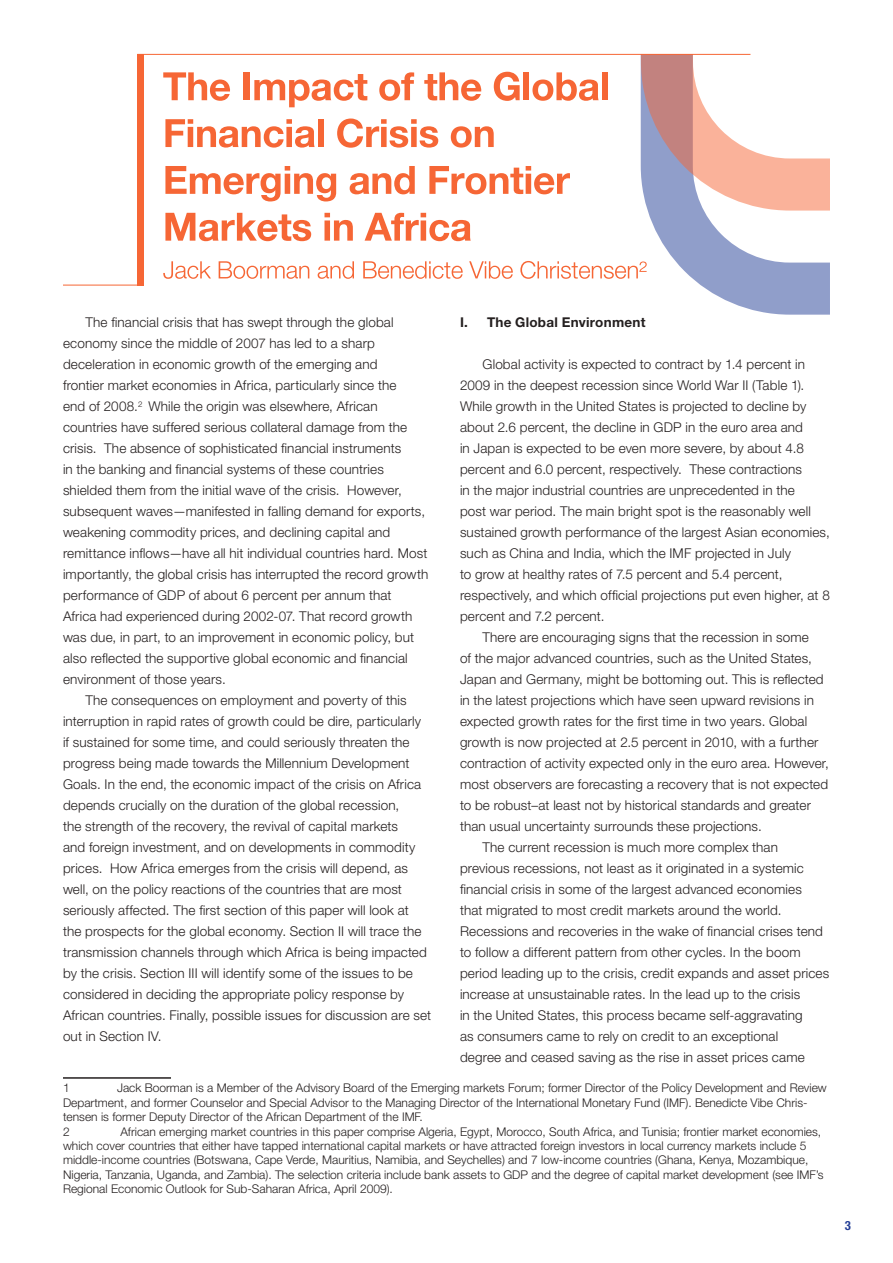
<style>
.page{position:relative;width:893px;height:1263px;background:#fff}
.page>*{position:absolute;margin:0;border:0;box-sizing:border-box;transform-origin:0 0}
.t1{font:300 13.5px "Helvetica Neue LT Std";letter-spacing:.01em;color:#241f1f}
.t2{font:700 13.5px "Helvetica Neue LT Std";letter-spacing:.02em;color:#241f1f}
.t3{font:700 condensed 12.75px "Helvetica Neue LT Std";color:#223d96}
.t4{font:300 12px/14.4px "Helvetica Neue LT Std";color:#241f1f}
</style>
<div class="page">
<svg style="left:661px;top:241px;width:169px;height:74px;fill:#909eca"></svg>
<hr style="left:63px;top:1077px;width:108px;height:2px;background:#241f1f">
<hr style="left:63px;top:285px;width:80px;height:1px;background:#f66635">
<hr style="left:137px;top:54px;width:613px;height:1px;background:#f66635">
<svg style="left:163px;top:54px;width:667px;height:187px"></svg>
<svg style="left:163px;top:261px;width:48px;height:18px"></svg>
<svg style="left:219px;top:261px;width:90px;height:18px"></svg>
<svg style="left:318px;top:261px;width:36px;height:18px"></svg>
<svg style="left:363px;top:261px;width:100px;height:18px"></svg>
<svg style="left:469px;top:261px;width:44px;height:18px"></svg>
<svg style="left:520px;top:261px;width:127px;height:18px"></svg>
<div style="left:137px;top:54px;width:7px;height:231px;background:#f66635"></div>
<p class="t1" style="left:86px;top:314px;width:310px">The financial crisis that has swept through the global</p>
<p class="t1" style="left:63px;top:335px;width:313px">economy since the middle of 2007 has led to a sharp</p>
<p class="t1" style="left:63px;top:356px;width:316px">deceleration in economic growth of the emerging and</p>
<p class="t1" style="left:63px;top:377px;width:335px">frontier market economies in Africa, particularly since the</p>
<p class="t1" style="left:63px;top:398px;width:316px">end of 2008.<sup>2</sup> While the origin was elsewhere, African</p>
<p class="t1" style="left:63px;top:419px;width:346px">countries have suffered serious collateral damage from the</p>
<p class="t1" style="left:63px;top:440px;width:340px">crisis. The absence of sophisticated financial instruments</p>
<p class="t1" style="left:63px;top:461px;width:322px">in the banking and financial systems of these countries</p>
<p class="t1" style="left:63px;top:482px;width:340px">shielded them from the initial wave of the crisis. However,</p>
<p class="t1" style="left:63px;top:503px;width:364px">subsequent waves—manifested in falling demand for exports,</p>
<p class="t1" style="left:63px;top:524px;width:329px">weakening commodity prices, and declining capital and</p>
<p class="t1" style="left:63px;top:545px;width:366px">remittance inflows—have all hit individual countries hard. Most</p>
<p class="t1" style="left:63px;top:566px;width:367px">importantly, the global crisis has interrupted the record growth</p>
<p class="t1" style="left:63px;top:587px;width:330px">performance of GDP of about 6 percent per annum that</p>
<p class="t1" style="left:63px;top:608px;width:351px">Africa had experienced during 2002-07. That record growth</p>
<p class="t1" style="left:63px;top:629px;width:353px">was due, in part, to an improvement in economic policy, but</p>
<p class="t1" style="left:63px;top:650px;width:346px">also reflected the supportive global economic and financial</p>
<p class="t1" style="left:63px;top:671px;width:164px">environment of those years.</p>
<p class="t1" style="left:86px;top:692px;width:323px">The consequences on employment and poverty of this</p>
<p class="t1" style="left:63px;top:713px;width:360px">interruption in rapid rates of growth could be dire, particularly</p>
<p class="t1" style="left:63px;top:734px;width:348px">if sustained for some time, and could seriously threaten the</p>
<p class="t1" style="left:63px;top:755px;width:348px">progress being made towards the Millennium Development</p>
<p class="t1" style="left:63px;top:776px;width:360px">Goals. In the end, the economic impact of the crisis on Africa</p>
<p class="t1" style="left:63px;top:797px;width:338px">depends crucially on the duration of the global recession,</p>
<p class="t1" style="left:63px;top:818px;width:337px">the strength of the recovery, the revival of capital markets</p>
<p class="t1" style="left:63px;top:839px;width:354px">and foreign investment, and on developments in commodity</p>
<p class="t1" style="left:63px;top:860px;width:347px">prices. How Africa emerges from the crisis will depend, as</p>
<p class="t1" style="left:63px;top:881px;width:340px">well, on the policy reactions of the countries that are most</p>
<p class="t1" style="left:63px;top:902px;width:347px">seriously affected. The first section of this paper will look at</p>
<p class="t1" style="left:63px;top:923px;width:360px">the prospects for the global economy. Section II will trace the</p>
<p class="t1" style="left:63px;top:944px;width:365px">transmission channels through which Africa is being impacted</p>
<p class="t1" style="left:63px;top:965px;width:351px">by the crisis. Section III will identify some of the issues to be</p>
<p class="t1" style="left:63px;top:986px;width:343px">considered in deciding the appropriate policy response by</p>
<p class="t1" style="left:63px;top:1007px;width:370px">African countries. Finally, possible issues for discussion are set</p>
<p class="t1" style="left:63px;top:1028px;width:100px">out in Section IV.</p>
<p class="t2" style="left:460px;top:314px;width:187px">I. The Global Environment</p>
<p class="t1" style="left:482px;top:356px;width:324px">Global activity is expected to contract by 1.4 percent in</p>
<p class="t1" style="left:460px;top:377px;width:346px">2009 in the deepest recession since World War II (Table 1).</p>
<p class="t1" style="left:460px;top:398px;width:348px">While growth in the United States is projected to decline by</p>
<p class="t1" style="left:460px;top:419px;width:345px">about 2.6 percent, the decline in GDP in the euro area and</p>
<p class="t1" style="left:460px;top:440px;width:345px">in Japan is expected to be even more severe, by about 4.8</p>
<p class="t1" style="left:460px;top:461px;width:344px">percent and 6.0 percent, respectively. These contractions</p>
<p class="t1" style="left:460px;top:482px;width:336px">in the major industrial countries are unprecedented in the</p>
<p class="t1" style="left:460px;top:503px;width:352px">post war period. The main bright spot is the reasonably well</p>
<p class="t1" style="left:460px;top:524px;width:371px">sustained growth performance of the largest Asian economies,</p>
<p class="t1" style="left:460px;top:545px;width:333px">such as China and India, which the IMF projected in July</p>
<p class="t1" style="left:460px;top:566px;width:324px">to grow at healthy rates of 7.5 percent and 5.4 percent,</p>
<p class="t1" style="left:460px;top:587px;width:371px">respectively, and which official projections put even higher, at 8</p>
<p class="t1" style="left:460px;top:608px;width:146px">percent and 7.2 percent.</p>
<p class="t1" style="left:482px;top:629px;width:328px">There are encouraging signs that the recession in some</p>
<p class="t1" style="left:460px;top:650px;width:353px">of the major advanced countries, such as the United States,</p>
<p class="t1" style="left:460px;top:671px;width:365px">Japan and Germany, might be bottoming out. This is reflected</p>
<p class="t1" style="left:460px;top:692px;width:355px">in the latest projections which have seen upward revisions in</p>
<p class="t1" style="left:460px;top:713px;width:349px">expected growth rates for the first time in two years. Global</p>
<p class="t1" style="left:460px;top:734px;width:360px">growth is now projected at 2.5 percent in 2010, with a further</p>
<p class="t1" style="left:460px;top:755px;width:370px">contraction of activity expected only in the euro area. However,</p>
<p class="t1" style="left:460px;top:776px;width:370px">most observers are forecasting a recovery that is not expected</p>
<p class="t1" style="left:460px;top:797px;width:352px">to be robust–at least not by historical standards and greater</p>
<p class="t1" style="left:460px;top:818px;width:303px">than usual uncertainty surrounds these projections.</p>
<p class="t1" style="left:482px;top:839px;width:297px">The current recession is much more complex than</p>
<p class="t1" style="left:460px;top:860px;width:345px">previous recessions, not least as it originated in a systemic</p>
<p class="t1" style="left:460px;top:881px;width:343px">financial crisis in some of the largest advanced economies</p>
<p class="t1" style="left:460px;top:902px;width:323px">that migrated to most credit markets around the world.</p>
<p class="t1" style="left:460px;top:923px;width:365px">Recessions and recoveries in the wake of financial crises tend</p>
<p class="t1" style="left:460px;top:944px;width:342px">to follow a different pattern from other cycles. In the boom</p>
<p class="t1" style="left:460px;top:965px;width:371px">period leading up to the crisis, credit expands and asset prices</p>
<p class="t1" style="left:460px;top:986px;width:342px">increase at unsustainable rates. In the lead up to the crisis</p>
<p class="t1" style="left:460px;top:1007px;width:344px">in the United States, this process became self-aggravating</p>
<p class="t1" style="left:460px;top:1028px;width:320px">as consumers came to rely on credit to an exceptional</p>
<p class="t1" style="left:460px;top:1049px;width:346px">degree and ceased saving as the rise in asset prices came</p>
<p class="t4" style="left:63px;top:1080px;width:765px;text-indent:54px">Jack Boorman is a Member of the Advisory Board of the Emerging markets Forum; former Director of the Policy Development and Review Department, and former Counselor and Special Advisor to the Managing Director of the International Monetary Fund (IMF). Benedicte Vibe Chris&shy;tensen is former Deputy Director of the African Department of the IMF.<br>2</p>
<p class="t4" style="left:63px;top:1080px;width:8px">1</p>
<p class="t4" style="left:63px;top:1124px;width:762px;text-indent:57px">African emerging market countries in this paper comprise Algeria, Egypt, Morocco, South Africa, and Tunisia; frontier market economies, which cover countries that either have tapped international capital markets or have attracted foreign investors in local currency markets include 5 middle-income countries (Botswana, Cape Verde, Mauritius, Namibia, and Seychelles) and 7 low-income countries (Ghana, Kenya, Mozambique, Nigeria, Tanzania, Uganda, and Zambia). The selection criteria include bank assets to GDP and the degree of capital market development (see IMF’s Regional Economic Outlook for Sub-Saharan Africa, April 2009).</p>
<p class="t3" style="left:845px;top:1218px;width:8px">3</p>
</div>
